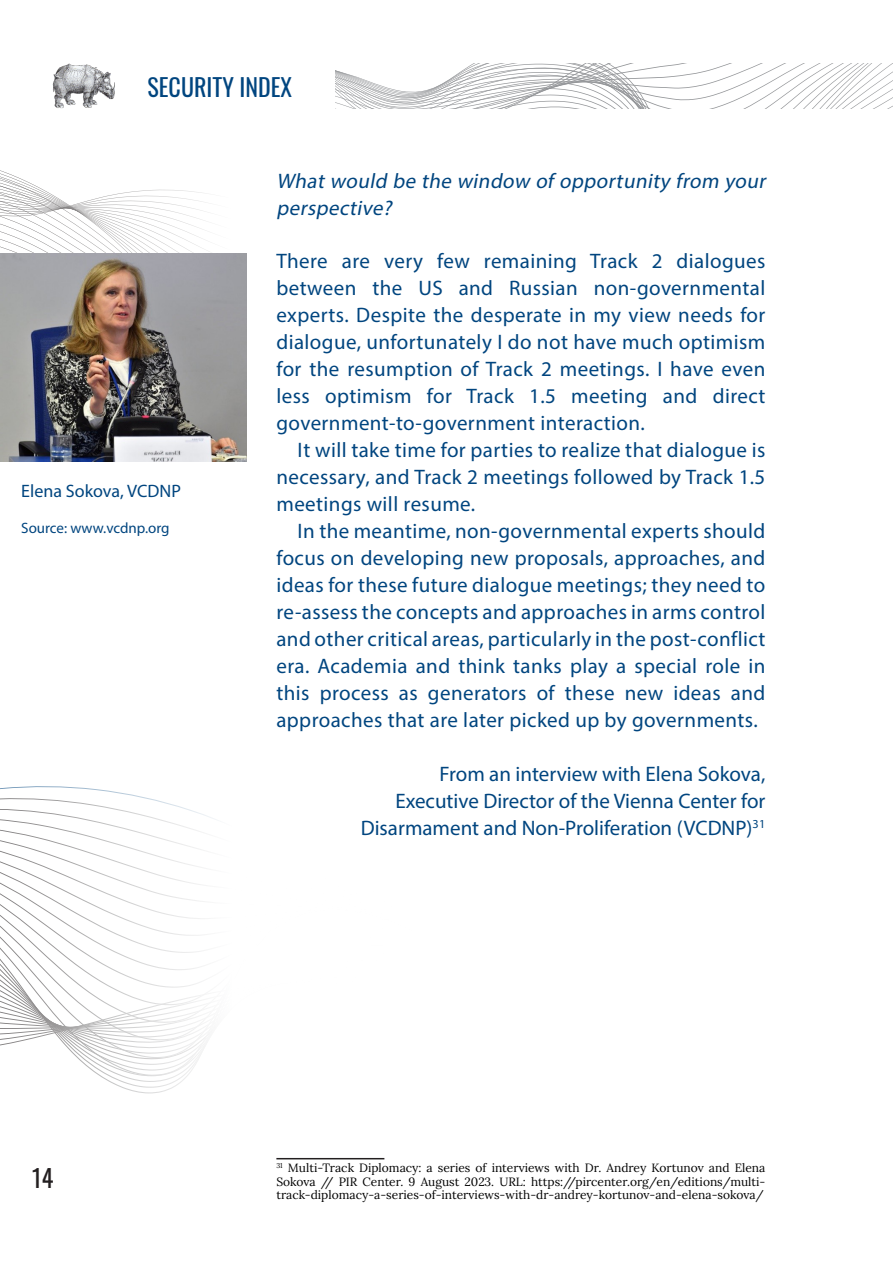
<style>
.page{position:relative;width:893px;height:1263px;background:#fff}
.page>*{position:absolute;margin:0;border:0;box-sizing:border-box;transform-origin:0 0}
.t1{font:24.15px "Oswald";color:#231f20}
.t2{font:24px "Oswald";color:#01457f}
.выноска_из_текста{font:21px/27px "Myriad Pro";letter-spacing:.015em;color:#01457f;text-align:justify}
.выноска_из_текста-2{font:italic 21px/27px "Myriad Pro";color:#01457f}
.Подпись_к_фото{font:18px "Myriad Pro";color:#01457f}
.Подпись_к_фото-2{font:15px "Myriad Pro";color:#01457f}
.Сноска{font:12px/13.5px "Lora";color:#000;text-align:justify}
</style>
<div class="page">
<img style="left:52px;top:64px;width:63px;height:44px">
<svg style="left:336px;top:64px;width:557px;height:45px"></svg>
<hr style="left:276px;top:1158px;width:108px;height:1px;background:#231f20">
<svg style="left:0;top:189px;width:247px;height:65px"></svg>
<svg style="left:0;top:1023px;width:209px;height:18px"></svg>
<svg style="left:0;top:1006px;width:203px;height:17px"></svg>
<svg style="left:0;top:786px;width:216px;height:190px"></svg>
<img style="left:0;top:254px;width:247px;height:207px">
<p class="t2" style="left:148px;top:66px;width:146px">SECURITY INDEX</p>
<p class="Подпись_к_фото" style="left:21px;top:480px;width:161px">Elena Sokova, VCDNP</p>
<p class="Подпись_к_фото-2" style="left:21px;top:518px;width:150px">Source: www.vcdnp.org</p>
<p class="выноска_из_текста-2" style="left:276px;top:167px;width:495px">What would be the window of opportunity from your perspective?</p>
<p class="выноска_из_текста" style="left:276px;top:247px;width:491px">There are very few remaining Track 2 dialogues between the US and Russian non-governmental experts. Despite the desperate in my view needs for dialogue, unfortunately I do not have much optimism for the resumption of Track 2 meetings. I have even less optimism for Track 1.5 meeting and direct government-to-government interaction.</p>
<p class="выноска_из_текста" style="left:276px;top:436px;width:490px;text-indent:21px">It will take time for parties to realize that dialogue is necessary, and Track 2 meetings followed by Track 1.5 meetings will resume.</p>
<p class="выноска_из_текста" style="left:276px;top:517px;width:491px;text-indent:21px">In the meantime, non-governmental experts should focus on developing new proposals, approaches, and ideas for these future dialogue meetings; they need to re-assess the concepts and approaches in arms control and other critical areas, particularly in the post-conflict era. Academia and think tanks play a special role in this process as generators of these new ideas and approaches that are later picked up by governments.</p>
<p class="выноска_из_текста" style="left:361px;top:760px;width:406px;text-align:right">From an interview with Elena Sokova,<br>Executive Director of the Vienna Center for<br>Disarmament and Non-Proliferation (VCDNP)<sup>31</sup></p>
<p class="t1" style="left:32px;top:1156px;width:23px">14</p>
<p class="Сноска" style="left:276px;top:1160px;width:490px"><sup>31</sup> Multi-Track Diplomacy: a series of interviews with Dr. Andrey Kortunov and Elena Sokova // PIR Center. 9 August 2023. URL: https://pircenter.org/en/editions/multi&shy;track-diplomacy-a-series-of-interviews-with-dr-andrey-kortunov-and-elena-sokova/</p>
</div>
